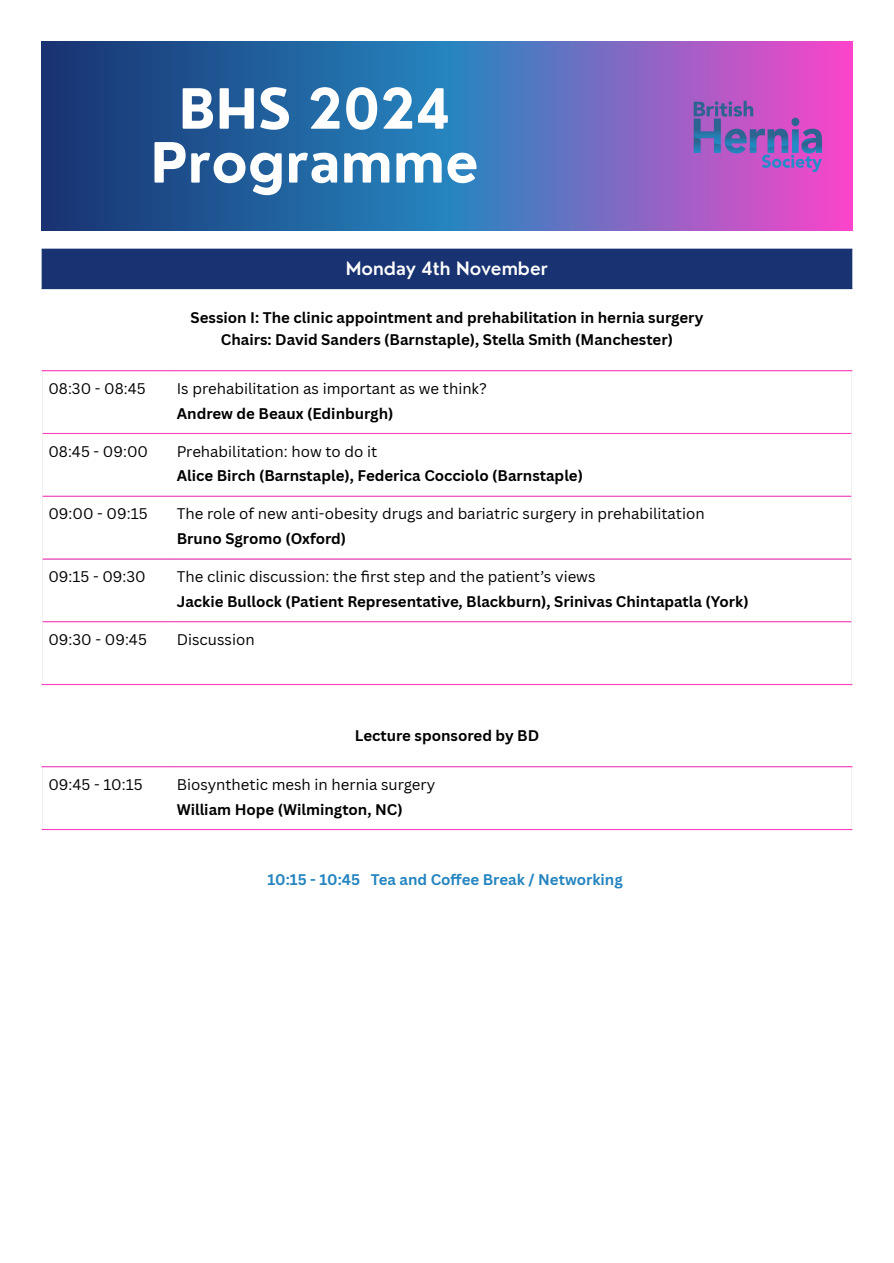
<style>
.page{position:relative;width:894px;height:1263px;background:#fff}
.page>*{position:absolute;margin:0;border:0;box-sizing:border-box;transform-origin:0 0}
.t1{font:700 54px/53.8px "Nourd";color:#fff;text-align:center}
.t2{font:600 18px "Nourd";color:#fff}
.t3{font:700 15px/24.8px "Canva Sans";color:#000}
.t4{font:15px/24.8px "Canva Sans";color:#000}
.t5{font:700 15px "Canva Sans";color:#2685bf}
.s1{font-weight:700}
.s2{font-weight:400}
</style>
<div class="page">
<svg style="left:42px;top:42px;width:621px;height:188px;background:#3563a6"></svg>
<img style="left:663px;top:42px;width:189px;height:189px">
<div style="left:42px;top:249px;width:809px;height:39px;background:#193271"></div>
<hr style="left:849px;top:251px;width:3px;height:36px;background:#193271">
<hr style="left:42px;top:249px;width:810px;height:2px;background:#193271">
<hr style="left:42px;top:287px;width:810px;height:2px;background:#193271">
<hr style="left:42px;top:370px;width:810px;height:1px;background:#ff43c0">
<hr style="left:43px;top:433px;width:807px;height:1px;background:#ff43c0">
<hr style="left:43px;top:496px;width:807px;height:1px;background:#ff43c0">
<hr style="left:43px;top:558px;width:807px;height:2px;background:#ff43c0">
<hr style="left:43px;top:621px;width:807px;height:1px;background:#ff43c0">
<hr style="left:42px;top:684px;width:810px;height:1px;background:#ff43c0">
<hr style="left:42px;top:766px;width:810px;height:1px;background:#ff43c0">
<hr style="left:42px;top:829px;width:810px;height:1px;background:#ff43c0">
<p class="t1" style="left:150px;top:82px;width:330px">BHS 2024<br>Programme</p>
<p class="t2" style="left:346px;top:256px;width:204px">Monday 4th November</p>
<p class="t3" style="left:190px;top:306px;width:514px;line-height:22.5px;text-align:center">Session I: The clinic appointment and prehabilitation in hernia surgery<br>Chairs: David Sanders (Barnstaple), Stella Smith (Manchester)</p>
<p class="t4" style="left:48px;top:376px;width:99px">08:30 - 08:45</p>
<p class="t4" style="left:177px;top:376px;width:311px">Is prehabilitation as important as we think?<br><span class="s1">Andrew de Beaux (Edinburgh)</span></p>
<p class="t4" style="left:48px;top:438px;width:101px">08:45 - 09:00</p>
<p class="t3" style="left:177px;top:438px;width:407px"><span class="s2">Prehabilitation: how to do it<br></span>Alice Birch (Barnstaple), Federica Cocciolo (Barnstaple)</p>
<p class="t4" style="left:48px;top:501px;width:101px">09:00 - 09:15</p>
<p class="t4" style="left:177px;top:501px;width:529px">The role of new anti-obesity drugs and bariatric surgery in prehabilitation<br><span class="s1">Bruno Sgromo (Oxford)</span></p>
<p class="t4" style="left:48px;top:564px;width:99px">09:15 - 09:30</p>
<p class="t3" style="left:177px;top:564px;width:573px"><span class="s2">The clinic discussion: the fi rst step and the patient’s views<br></span>Jackie Bullock (Patient Representative, Blackburn), Srinivas Chintapatla (York)</p>
<p class="t4" style="left:48px;top:627px;width:100px">09:30 - 09:45</p>
<p class="t4" style="left:177px;top:627px;width:79px">Discussion</p>
<p class="t3" style="left:354px;top:723px;width:186px">Lecture sponsored by BD</p>
<p class="t4" style="left:48px;top:772px;width:96px">09:45 - 10:15</p>
<p class="t4" style="left:177px;top:772px;width:260px">Biosynthetic mesh in hernia surgery<br><span class="s1">William Hope (Wilmington, NC)</span></p>
<p class="t5" style="left:267px;top:869px;width:356px">10:15 - 10:45 Tea and Coffee Break / Networking</p>
</div>
